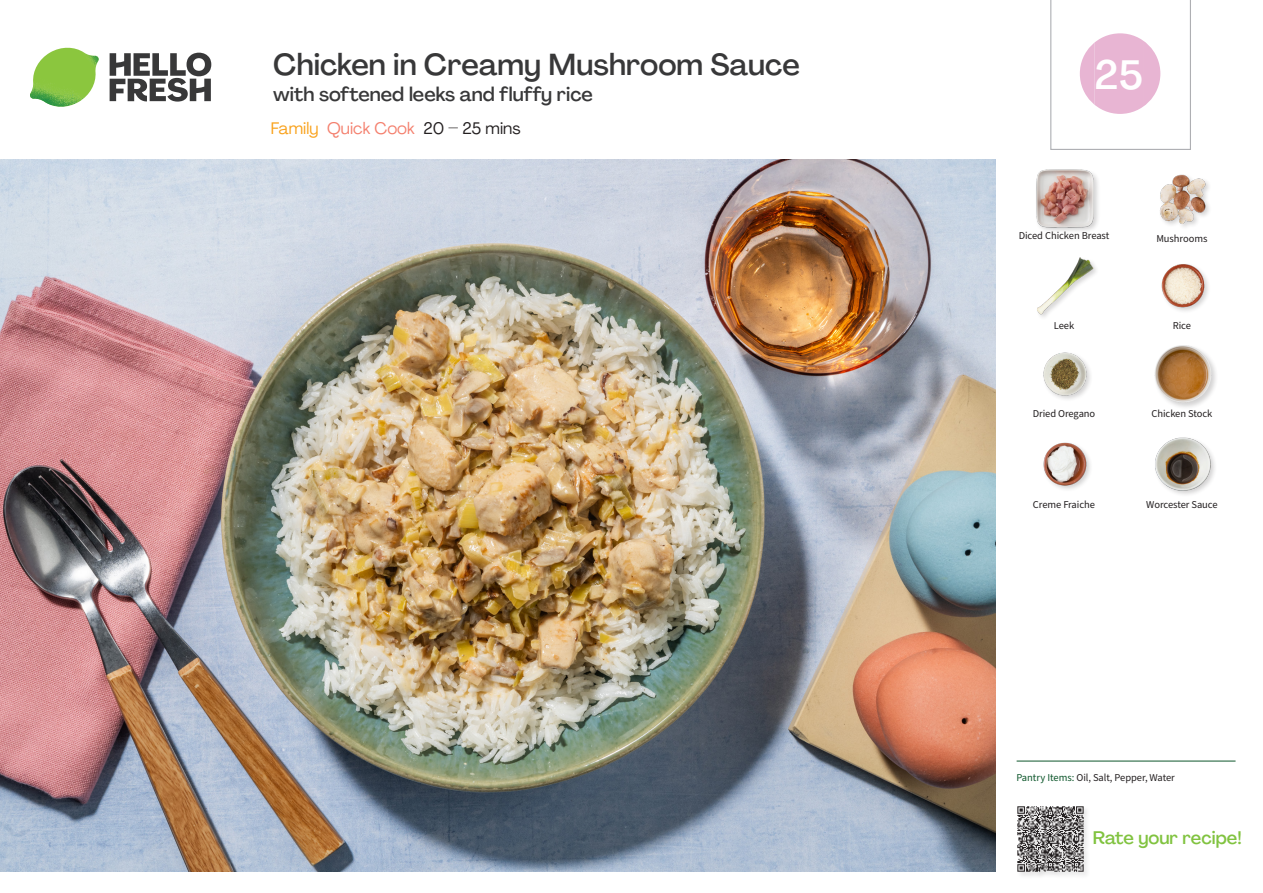
<style>
.page{position:relative;width:1263px;height:893px;background:#fff}
.page>*{position:absolute;margin:0;border:0;box-sizing:border-box;transform-origin:0 0}
._24_Recipe_Nr_Bag{font:500 40.5px "Agrandir";color:#fff}
._15_Titel_UK{font:500 30px "Agrandir";color:#383839}
._15_Titel_UK-2{font:500 19.5px "Agrandir";color:#383839}
.t1{font:500 18px "Agrandir";color:#81c340}
._02_Box_Type{font:16.5px "Agrandir";color:#f4806e}
._18_FRONT_ingredients_UK{font:10.5px "Source Sans Pro";letter-spacing:-.005em;color:#231f20}
.t2{font:10.5px "Source Sans Variable";letter-spacing:-.005em;color:#231f20}
.s1{color:#f9a21c}
.s2{color:#231f20}
.s3{font-family:"Source Sans Pro";color:#0e572c}
</style>
<div class="page">
<svg style="left:110px;top:53px;width:101px;height:49px"></svg>
<img style="left:30px;top:48px;width:69px;height:59px">
<img style="left:0;top:159px;width:995px;height:713px">
<hr style="left:1016px;top:761px;width:219px;height:1px;background:#0e572c">
<div style="left:1017px;top:805px;width:74px;height:74px;background:#f9f9f9"></div>
<img style="left:1017px;top:806px;width:69px;height:69px">
<img style="left:1160px;top:174px;width:49px;height:53px">
<div style="left:1035px;top:169px;width:65px;height:65px;background:#231f20;opacity:.2"></div>
<img style="left:1036px;top:170px;width:58px;height:57px">
<img style="left:1161px;top:264px;width:47px;height:47px">
<img style="left:1037px;top:257px;width:57px;height:57px">
<div style="left:1153px;top:344px;width:66px;height:66px;background:#231f20;opacity:.2"></div>
<img style="left:1154px;top:345px;width:58px;height:58px">
<img style="left:1043px;top:352px;width:48px;height:47px">
<div style="left:1154px;top:436px;width:63px;height:61px;background:#231f20;opacity:.2"></div>
<img style="left:1154px;top:436px;width:58px;height:57px">
<img style="left:1043px;top:442px;width:47px;height:48px">
<svg style="left:1050px;top:0;width:141px;height:150px"></svg>
<p class="_15_Titel_UK" style="left:273px;top:46px;width:528px">Chicken in Creamy Mushroom Sauce</p>
<p class="_15_Titel_UK-2" style="left:273px;top:82px;width:321px">with softened leeks and fluffy rice</p>
<p class="_02_Box_Type" style="left:271px;top:118px;width:251px"><span class="s1">Family</span> Quick Cook <span class="s2">20 – 25 mins</span></p>
<p class="_24_Recipe_Nr_Bag" style="left:1095px;top:50px;width:50px">25</p>
<p class="_18_FRONT_ingredients_UK" style="left:1019px;top:229px;width:92px">Diced Chicken Breast</p>
<p class="_18_FRONT_ingredients_UK" style="left:1156px;top:231px;width:53px">Mushrooms</p>
<p class="_18_FRONT_ingredients_UK" style="left:1054px;top:319px;width:22px">Leek</p>
<p class="_18_FRONT_ingredients_UK" style="left:1173px;top:319px;width:20px">Rice</p>
<p class="_18_FRONT_ingredients_UK" style="left:1033px;top:407px;width:64px">Dried Oregano</p>
<p class="_18_FRONT_ingredients_UK" style="left:1151px;top:407px;width:62px">Chicken Stock</p>
<p class="_18_FRONT_ingredients_UK" style="left:1033px;top:498px;width:64px">Creme Fraiche</p>
<p class="_18_FRONT_ingredients_UK" style="left:1146px;top:498px;width:73px">Worcester Sauce</p>
<p class="t2" style="left:1016px;top:771px;width:160px"><span class="s3">Pantry Items:</span> Oil, Salt, Pepper, Water</p>
<h3 class="t1" style="left:1093px;top:827px;width:150px">Rate your recipe!</h3>
</div>
